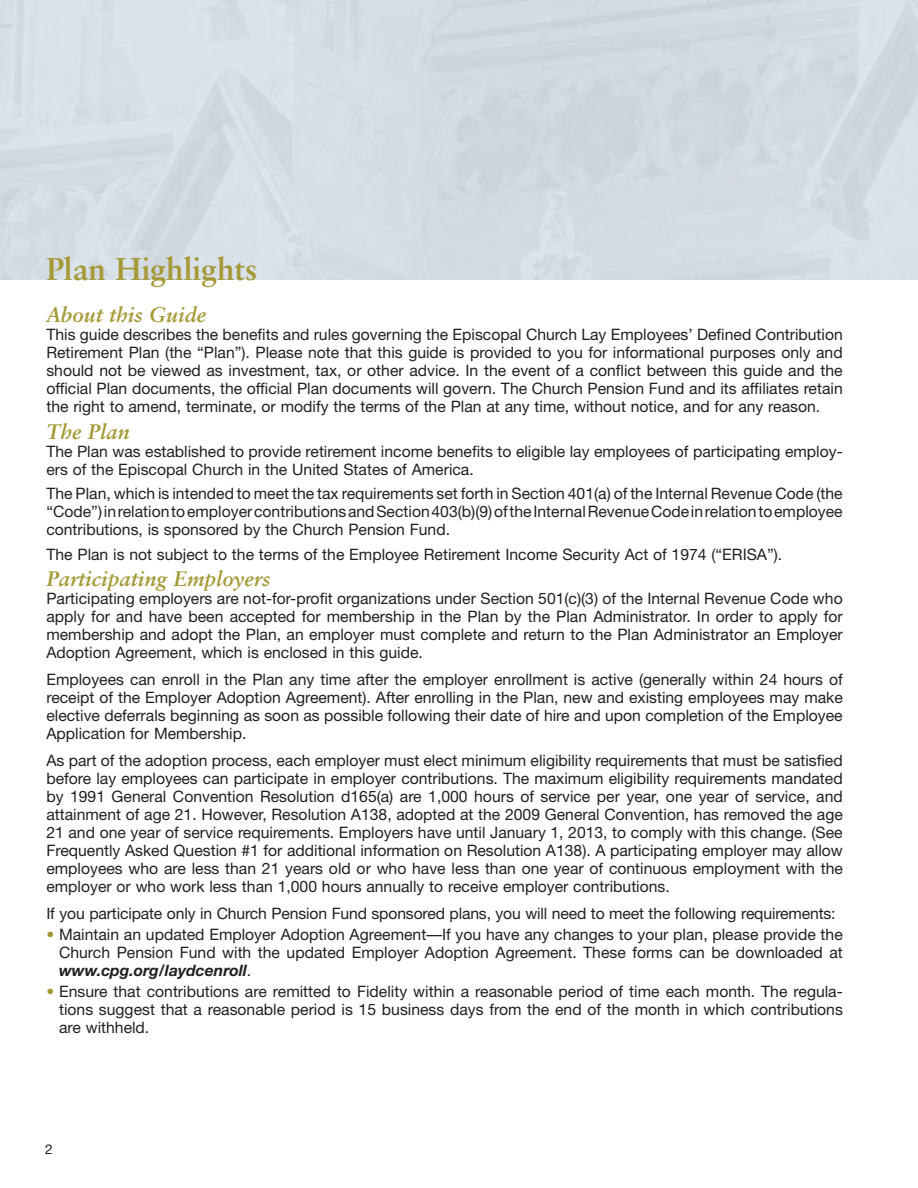
<style>
.page{position:relative;width:918px;height:1188px;background:#fff}
.page>*{position:absolute;margin:0;border:0;box-sizing:border-box;transform-origin:0 0}
.big_heading{font:700 31.5px "Sabon";color:#a49936}
.sub_heading{font:italic 700 21px "Sabon";color:#a49936}
.copy{font:italic 700 21px "Sabon";color:#a49936}
.copy-2{font:15.75px/18px "Helvetica Neue";color:#231f20;text-align:justify}
.t1{font:13.5px "Helvetica Neue";color:#231f20}
.s1{color:#a49936}
.s2{font-weight:700;font-style:italic}
</style>
<div class="page">
<p class="big_heading" style="left:46px;top:249px;width:212px">Plan Highlights</p>
<p class="sub_heading" style="left:46px;top:302px;width:161px">About this Guide</p>
<p class="copy-2" style="left:46px;top:325px;width:798px">This guide describes the benefits and rules governing the Episcopal Church Lay Employees’ Defined Contribution Retirement Plan (the “Plan”). Please note that this guide is provided to you for informational purposes only and should not be viewed as investment, tax, or other advice. In the event of a conflict between this guide and the official Plan documents, the official Plan documents will govern. The Church Pension Fund and its affiliates retain the right to amend, terminate, or modify the terms of the Plan at any time, without notice, and for any reason.</p>
<p class="copy" style="left:46px;top:419px;width:85px">The Plan</p>
<p class="copy-2" style="left:46px;top:442px;width:798px">The Plan was established to provide retirement income benefits to eligible lay employees of participating employ&shy;ers of the Episcopal Church in the United States of America.</p>
<p class="copy-2" style="left:46px;top:485px;width:798px">The Plan, which is intended to meet the tax requirements set forth in Section 401(a) of the Internal Revenue Code (the “Code”) in relation to employer contributions and Section 403(b)(9) of the Internal Revenue Code in relation to employee contributions, is sponsored by the Church Pension Fund.</p>
<p class="copy-2" style="left:46px;top:545px;width:737px">The Plan is not subject to the terms of the Employee Retirement Income Security Act of 1974 (“ERISA”).</p>
<p class="sub_heading" style="left:46px;top:566px;width:225px">Participating Employers</p>
<p class="copy-2" style="left:46px;top:590px;width:798px">Participating employers are not-for-profit organizations under Section 501(c)(3) of the Internal Revenue Code who apply for and have been accepted for membership in the Plan by the Plan Administrator. In order to apply for membership and adopt the Plan, an employer must complete and return to the Plan Administrator an Employer Adoption Agreement, which is enclosed in this guide.</p>
<p class="copy-2" style="left:46px;top:671px;width:798px">Employees can enroll in the Plan any time after the employer enrollment is active (generally within 24 hours of receipt of the Employer Adoption Agreement). After enrolling in the Plan, new and existing employees may make elective deferrals beginning as soon as possible following their date of hire and upon completion of the Employee Application for Membership.</p>
<p class="copy-2" style="left:46px;top:752px;width:798px">As part of the adoption process, each employer must elect minimum eligibility requirements that must be satisfied before lay employees can participate in employer contributions. The maximum eligibility requirements mandated by 1991 General Convention Resolution d165(a) are 1,000 hours of service per year, one year of service, and attainment of age 21. However, Resolution A138, adopted at the 2009 General Convention, has removed the age 21 and one year of service requirements. Employers have until January 1, 2013, to comply with this change. (See Frequently Asked Question #1 for additional information on Resolution A138). A participating employer may allow employees who are less than 21 years old or who have less than one year of continuous employment with the employer or who work less than 1,000 hours annually to receive employer contributions.</p>
<p class="copy-2" style="left:46px;top:905px;width:791px">If you participate only in Church Pension Fund sponsored plans, you will need to meet the following requirements:</p>
<p class="copy-2" style="left:59px;top:926px;width:785px;text-indent:-13px"><span class="s1">•</span> Maintain an updated Employer Adoption Agreement—If you have any changes to your plan, please provide the Church Pension Fund with the updated Employer Adoption Agreement. These forms can be downloaded at <span class="s2">www.cpg.org/laydcenroll</span>.</p>
<p class="copy-2" style="left:59px;top:983px;width:785px;text-indent:-13px"><span class="s1">•</span> Ensure that contributions are remitted to Fidelity within a reasonable period of time each month. The regula&shy;tions suggest that a reasonable period is 15 business days from the end of the month in which contributions are withheld.</p>
<p class="t1" style="left:45px;top:1141px;width:9px">2</p>
</div>
